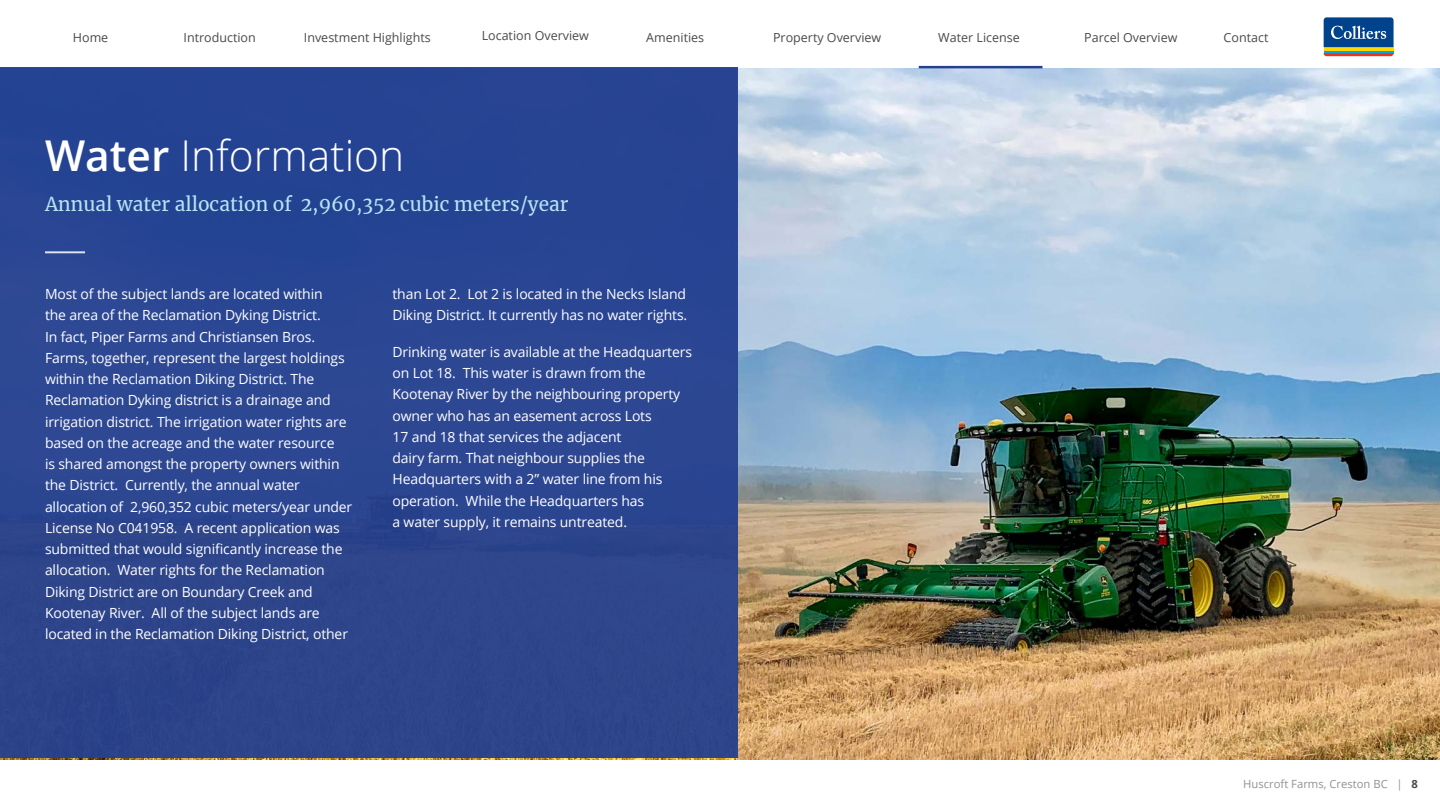
<style>
.page{position:relative;width:1440px;height:810px;background:#fff}
.page>*{position:absolute;margin:0;border:0;box-sizing:border-box;transform-origin:0 0}
.t1{font:300 42.5px "Open Sans";color:#fff}
.t2{font:19px "Merriweather";color:#b7e4f4}
.t3{font:14px/21.2px "Open Sans";letter-spacing:-.01em;color:#fff}
.t4{font:12.5px "Open Sans";color:#4a4a4d}
.t5{font:11.25px "Open Sans";color:#929294}
.s1{font-weight:600}
.s2{font-weight:700;color:#4a4a4d}
</style>
<div class="page">
<svg style="left:1323px;top:16px;width:72px;height:41px"></svg>
<hr style="left:1324px;top:50px;width:70px;height:3px;background:#00a8e4">
<hr style="left:1324px;top:47px;width:70px;height:3px;background:#ffd600">
<svg style="left:1324px;top:53px;width:70px;height:3px"></svg>
<svg style="left:1324px;top:17px;width:70px;height:30px"></svg>
<img style="left:0;top:69px;width:1440px;height:691px">
<hr style="left:919px;top:66px;width:123px;height:2px;background:#25408f">
<div style="left:0;top:67px;width:737px;height:691px;background:#2c4592"></div>
<hr style="left:45px;top:252px;width:40px;height:1px;background:#fff">
<hr style="left:45px;top:253px;width:40px;height:1px;background:#fff">
<p class="t4" style="left:73px;top:29px;width:37px">Home</p>
<p class="t4" style="left:184px;top:29px;width:74px">Introduction</p>
<p class="t4" style="left:304px;top:29px;width:128px">Investment Highlights</p>
<p class="t4" style="left:482px;top:27px;width:109px">Location Overview</p>
<p class="t4" style="left:646px;top:29px;width:59px">Amenities</p>
<p class="t4" style="left:773px;top:29px;width:110px">Property Overview</p>
<p class="t4" style="left:938px;top:29px;width:83px">Water License</p>
<p class="t4" style="left:1084px;top:29px;width:95px">Parcel Overview</p>
<p class="t4" style="left:1224px;top:29px;width:46px">Contact</p>
<h1 class="t1" style="left:45px;top:127px;width:361px"><span class="s1">Water</span> Information</h1>
<h2 class="t2" style="left:45px;top:191px;width:525px">Annual water allocation of 2,960,352 cubic meters/year</h2>
<p class="t3" style="left:45px;top:283px;width:309px">Most of the subject lands are located within<br>the area of the Reclamation Dyking District.<br>In fact, Piper Farms and Christiansen Bros.<br>Farms, together, represent the largest holdings within the Reclamation Diking District. The Reclamation Dyking district is a drainage and irrigation district. The irrigation water rights are based on the acreage and the water resource<br>is shared amongst the property owners within the District. Currently, the annual water allocation of 2,960,352 cubic meters/year under License No C041958. A recent application was submitted that would significantly increase the allocation. Water rights for the Reclamation Diking District are on Boundary Creek and Kootenay River. All of the subject lands are located in the Reclamation Diking District, other</p>
<p class="t3" style="left:392px;top:283px;width:296px">than Lot 2. Lot 2 is located in the Necks Island<br>Diking District. It currently has no water rights.</p>
<p class="t3" style="left:392px;top:341px;width:301px">Drinking water is available at the Headquarters on Lot 18. This water is drawn from the Kootenay River by the neighbouring property owner who has an easement across Lots<br>17 and 18 that services the adjacent<br>dairy farm. That neighbour supplies the Headquarters with a 2” water line from his operation. While the Headquarters has<br>a water supply, it remains untreated.</p>
<p class="t5" style="left:1243px;top:776px;width:176px">Huscroft Farms, Creston BC | <span class="s2">8</span></p>
</div>
